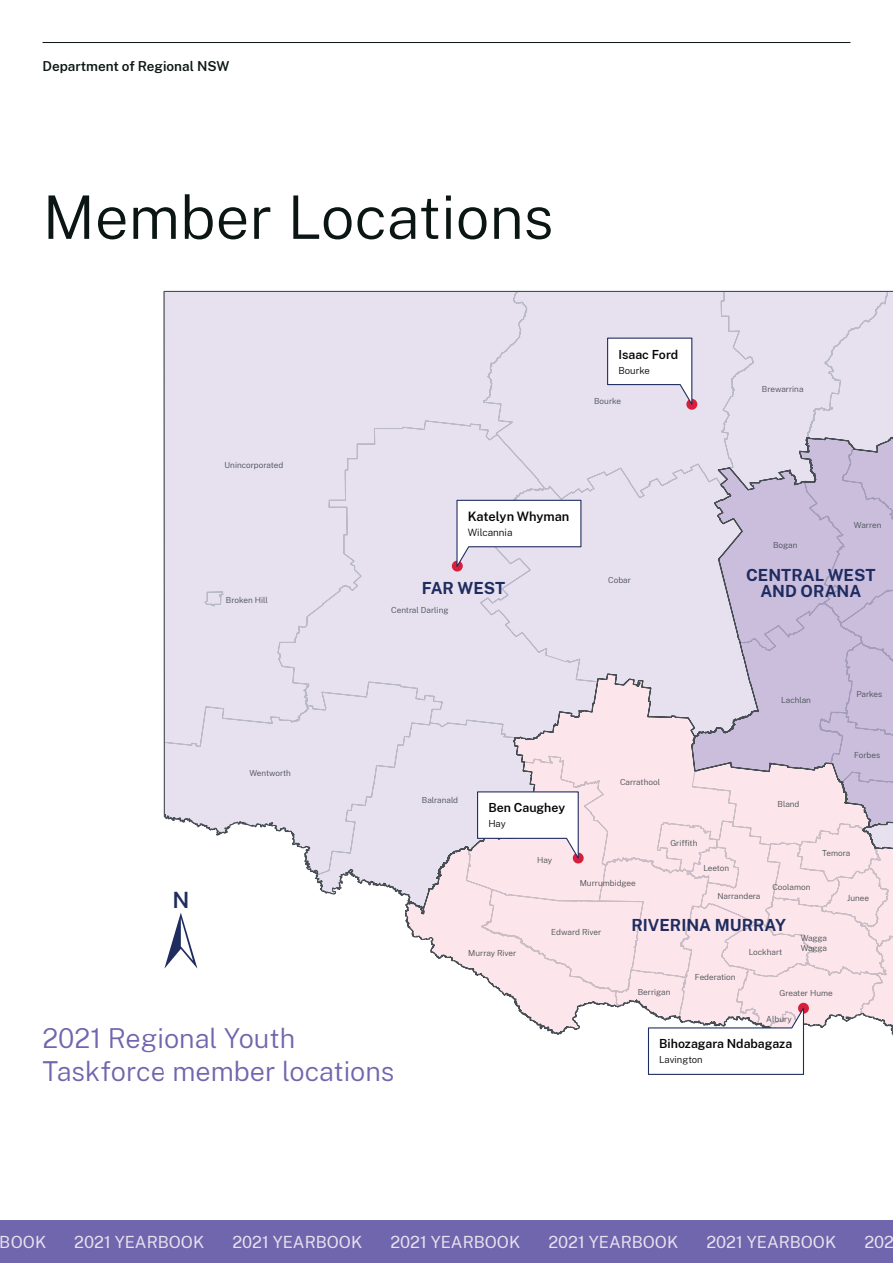
<style>
.page{position:relative;width:893px;height:1263px;background:#fff}
.page>*{position:absolute;margin:0;border:0;box-sizing:border-box;transform-origin:0 0}
.t1{font:300 60px "Public Sans NSW";color:#0b1614}
.t2{font:300 27px/33px "Public Sans NSW";color:#6f66ae}
.t3{font:600 22.05px "Public Sans NSW";color:#1e2c60}
.t4{font:16.5px "Public Sans NSW";color:#e9e0ee}
.t5{font:700 16.35px "Public Sans NSW";color:#1e2c60}
.t6{font:600 13.5px "Public Sans NSW";color:#0b1614}
.t7{font:600 12.75px "Public Sans NSW";color:#040503}
.t8{font:600 12.3px "Public Sans NSW";color:#040503}
.t9{font:300 9.9px "Public Sans NSW";color:#040503}
.t10{font:300 9.6px "Public Sans NSW";color:#040503}
.t11{font:300 8.25px/9.9px "Public Sans NSW";color:#474f54}
</style>
<div class="page">
<hr style="left:43px;top:42px;width:807px;height:1px;background:#0b1614">
<svg style="left:163px;top:290px;width:730px;height:746px;background:#e8deeb"></svg>
<div style="left:573px;top:852px;width:11px;height:11px;background:#d81e3b;border-radius:50%"></div>
<svg style="left:476px;top:791px;width:103px;height:71px"></svg>
<div style="left:686px;top:399px;width:11px;height:11px;background:#d81e3b;border-radius:50%"></div>
<svg style="left:606px;top:337px;width:87px;height:71px"></svg>
<div style="left:798px;top:1003px;width:11px;height:11px;background:#d81e3b;border-radius:50%"></div>
<svg style="left:647px;top:1004px;width:158px;height:71px"></svg>
<div style="left:452px;top:561px;width:11px;height:10px;background:#d81e3b;border-radius:50%"></div>
<svg style="left:456px;top:499px;width:126px;height:71px"></svg>
<div style="left:0;top:1220px;width:893px;height:43px;background:#6f66ae"></div>
<h3 class="t6" style="left:43px;top:56px;width:188px">Department of Regional NSW</h3>
<h2 class="t1" style="left:43px;top:173px;width:512px">Member Locations</h2>
<p class="t11" style="left:225px;top:460px;width:60px">Unincorporated</p>
<p class="t8" style="left:618px;top:345px;width:61px">Isaac Ford</p>
<p class="t10" style="left:618px;top:363px;width:33px">Bourke</p>
<p class="t11" style="left:594px;top:396px;width:29px">Bourke</p>
<p class="t7" style="left:468px;top:507px;width:103px">Katelyn Whyman</p>
<p class="t9" style="left:468px;top:526px;width:46px">Wilcannia</p>
<p class="t11" style="left:762px;top:383px;width:43px">Brewarrina</p>
<p class="t11" style="left:773px;top:539px;width:26px">Bogan</p>
<p class="t11" style="left:854px;top:520px;width:29px">Warren</p>
<p class="t11" style="left:226px;top:594px;width:43px">Broken Hill</p>
<h3 class="t3" style="left:173px;top:883px;width:18px">N</h3>
<p class="t11" style="left:249px;top:768px;width:43px">Wentworth</p>
<p class="t5" style="left:746px;top:563px;width:131px">CENTRAL WEST</p>
<p class="t11" style="left:608px;top:575px;width:24px">Cobar</p>
<p class="t5" style="left:422px;top:576px;width:85px">FAR WEST</p>
<p class="t5" style="left:760px;top:579px;width:102px">AND ORANA</p>
<p class="t11" style="left:391px;top:604px;width:59px">Central Darling</p>
<p class="t11" style="left:781px;top:694px;width:31px">Lachlan</p>
<p class="t11" style="left:856px;top:688px;width:27px">Parkes</p>
<p class="t11" style="left:422px;top:795px;width:38px">Balranald</p>
<p class="t8" style="left:488px;top:799px;width:78px">Ben Caughey</p>
<p class="t10" style="left:488px;top:817px;width:19px">Hay</p>
<p class="t11" style="left:537px;top:855px;width:16px">Hay</p>
<p class="t11" style="left:620px;top:776px;width:42px">Carrathool</p>
<p class="t11" style="left:778px;top:798px;width:23px">Bland</p>
<p class="t11" style="left:854px;top:750px;width:28px">Forbes</p>
<p class="t11" style="left:580px;top:878px;width:58px">Murrumbidgee</p>
<p class="t11" style="left:670px;top:837px;width:29px">Griffith</p>
<p class="t11" style="left:703px;top:862px;width:27px">Leeton</p>
<p class="t11" style="left:717px;top:890px;width:44px">Narrandera</p>
<p class="t11" style="left:772px;top:881px;width:40px">Coolamon</p>
<p class="t11" style="left:822px;top:847px;width:30px">Temora</p>
<p class="t11" style="left:847px;top:892px;width:23px">Junee</p>
<p class="t11" style="left:468px;top:947px;width:50px">Murray River</p>
<p class="t11" style="left:551px;top:927px;width:51px">Edward River</p>
<p class="t5" style="left:631px;top:912px;width:156px">RIVERINA MURRAY</p>
<p class="t11" style="left:638px;top:987px;width:34px">Berrigan</p>
<p class="t11" style="left:695px;top:971px;width:42px">Federation</p>
<p class="t11" style="left:801px;top:932px;width:28px">Wagga<br>Wagga</p>
<p class="t11" style="left:749px;top:946px;width:35px">Lockhart</p>
<p class="t11" style="left:779px;top:988px;width:55px">Greater Hume</p>
<p class="t11" style="left:766px;top:1014px;width:27px">Albury</p>
<p class="t2" style="left:43px;top:1020px;width:353px">2021 Regional Youth<br>Taskforce member locations</p>
<p class="t8" style="left:659px;top:1035px;width:134px">Bihozagara Ndabagaza</p>
<p class="t10" style="left:659px;top:1053px;width:45px">Lavington</p>
<h3 class="t4" style="left:0;top:1229px;width:48px">BOOK</h3>
<h3 class="t4" style="left:74px;top:1229px;width:131px">2021 YEARBOOK</h3>
<h3 class="t4" style="left:232px;top:1229px;width:131px">2021 YEARBOOK</h3>
<h3 class="t4" style="left:390px;top:1229px;width:131px">2021 YEARBOOK</h3>
<h3 class="t4" style="left:548px;top:1229px;width:131px">2021 YEARBOOK</h3>
<h3 class="t4" style="left:706px;top:1229px;width:131px">2021 YEARBOOK</h3>
<h3 class="t4" style="left:864px;top:1229px;width:31px">202</h3>
</div>
